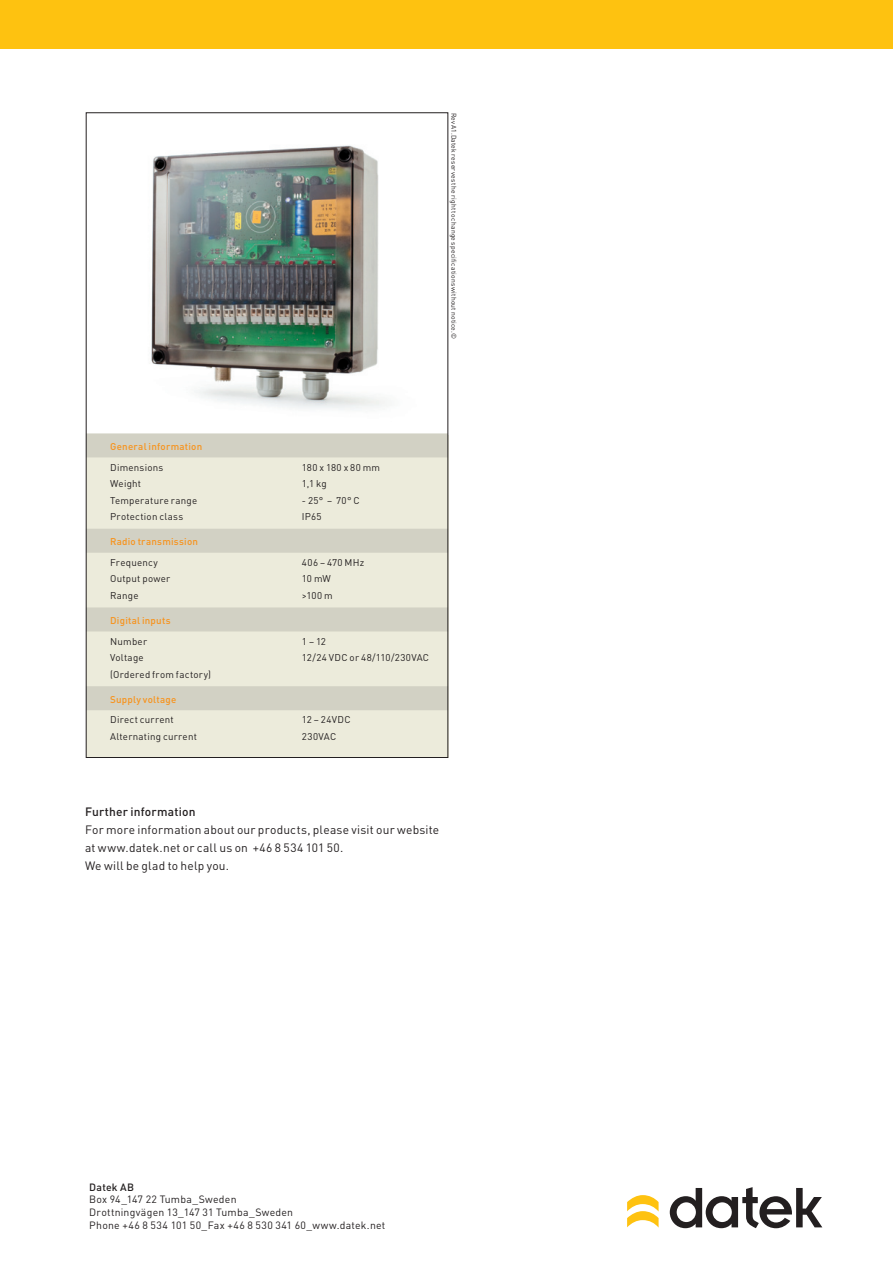
<style>
.page{position:relative;width:893px;height:1263px;background:#fff}
.page>*{position:absolute;margin:0;border:0;box-sizing:border-box;transform-origin:0 0}
.t1{font:12px/18px "DIN";letter-spacing:.015em;color:#231f20}
.t2{font:500 12px "DIN";letter-spacing:.015em;color:#231f20}
.t3{font:10.5px/12.6px "DIN";letter-spacing:.02em;color:#231f20}
.t4{font:500 10.5px "DIN";letter-spacing:.02em;color:#231f20}
.t5{font:9.75px "DIN";letter-spacing:.025em;color:#231f20}
.t6{font:500 9.75px "DIN";letter-spacing:.025em;color:#f7931d}
.t7{font:6.75px "DIN";letter-spacing:.025em;color:#231f20}
</style>
<div class="page">
<img style="left:151px;top:145px;width:234px;height:265px">
<div style="left:0;top:0;width:893px;height:49px;background:#fec210"></div>
<svg style="left:670px;top:1187px;width:152px;height:41px"></svg>
<svg style="left:627px;top:1195px;width:32px;height:32px"></svg>
<div style="left:86px;top:435px;width:362px;height:322px;background:#ecebdb"></div>
<div style="left:86px;top:433px;width:362px;height:24px;background:#d2d1c4"></div>
<div style="left:86px;top:529px;width:362px;height:24px;background:#d2d1c4"></div>
<div style="left:86px;top:607px;width:362px;height:24px;background:#d2d1c4"></div>
<div style="left:86px;top:686px;width:362px;height:24px;background:#d2d1c4"></div>
<p class="t7" style="left:458px;top:113px;width:228px;rotate:90deg">Rev A1.Datek reserves the right to change specifications without notice.©</p>
<p class="t6" style="left:110px;top:440px;width:94px">General information</p>
<p class="t5" style="left:110px;top:461px;width:55px">Dimensions</p>
<p class="t5" style="left:302px;top:461px;width:80px">180 x 180 x 80 mm</p>
<p class="t5" style="left:110px;top:478px;width:32px">Weight</p>
<p class="t5" style="left:302px;top:478px;width:26px">1,1 kg</p>
<p class="t5" style="left:110px;top:494px;width:89px">Temperature range</p>
<p class="t5" style="left:302px;top:494px;width:59px">- 25° – 70° C</p>
<p class="t5" style="left:110px;top:511px;width:75px">Protection class</p>
<p class="t5" style="left:302px;top:511px;width:21px">IP65</p>
<p class="t6" style="left:110px;top:535px;width:89px">Radio transmission</p>
<p class="t5" style="left:110px;top:557px;width:49px">Frequency</p>
<p class="t5" style="left:302px;top:557px;width:64px">406 – 470 MHz</p>
<p class="t5" style="left:110px;top:573px;width:62px">Output power</p>
<p class="t5" style="left:302px;top:573px;width:31px">10 mW</p>
<p class="t5" style="left:110px;top:590px;width:30px">Range</p>
<p class="t5" style="left:302px;top:590px;width:32px">&gt;100 m</p>
<p class="t6" style="left:110px;top:614px;width:62px">Digital inputs</p>
<p class="t5" style="left:110px;top:635px;width:38px">Number</p>
<p class="t5" style="left:302px;top:635px;width:26px">1 – 12</p>
<p class="t5" style="left:110px;top:652px;width:35px">Voltage</p>
<p class="t5" style="left:302px;top:652px;width:129px">12/24 VDC or 48/110/230VAC</p>
<p class="t5" style="left:110px;top:668px;width:103px">(Ordered from factory)</p>
<p class="t6" style="left:110px;top:692px;width:68px">Supply voltage</p>
<p class="t5" style="left:110px;top:714px;width:65px">Direct current</p>
<p class="t5" style="left:302px;top:714px;width:50px">12 – 24VDC</p>
<p class="t5" style="left:110px;top:731px;width:88px">Alternating current</p>
<p class="t5" style="left:302px;top:731px;width:36px">230VAC</p>
<p class="t2" style="left:85px;top:804px;width:112px">Further information</p>
<p class="t1" style="left:85px;top:821px;width:356px">For more information about our products, please visit our website at www.datek.net or call us on +46 8 534 101 50.<br>We will be glad to help you.</p>
<p class="t4" style="left:89px;top:1180px;width:46px">Datek AB</p>
<p class="t3" style="left:89px;top:1193px;width:298px">Box 94_147 22 Tumba_Sweden<br>Drottningvägen 13_147 31 Tumba_Sweden<br>Phone +46 8 534 101 50_Fax +46 8 530 341 60_www.datek.net</p>
</div>
